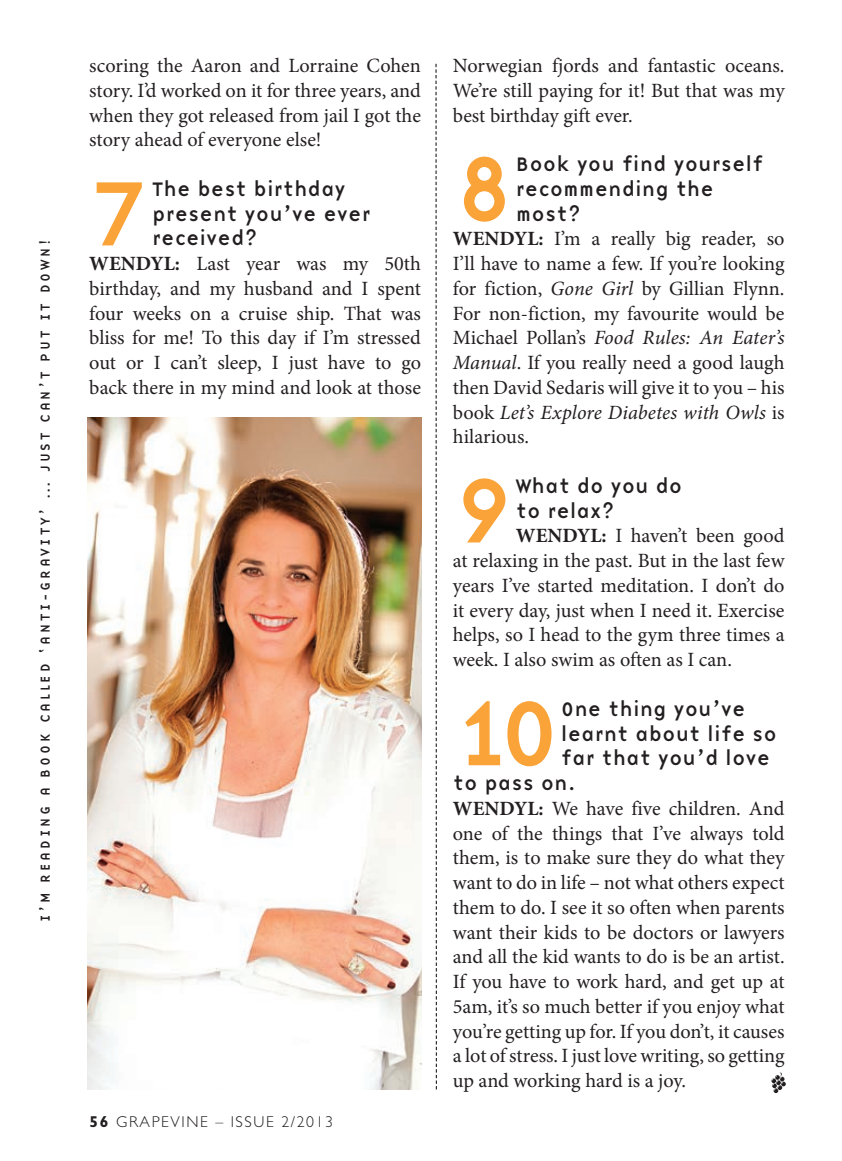
<style>
.page{position:relative;width:842px;height:1161px;background:#fff}
.page>*{position:absolute;margin:0;border:0;box-sizing:border-box;transform-origin:0 0}
.t1{font:94.5px "Base Nine";color:#f9a338}
.t2{font:20.25px/24.8px "Minion Pro";letter-spacing:-.005em;color:#231f20;text-align:justify}
.t3{font:20.25px/24.8px "Base Nine";color:#231f20}
.t4{font:300 15.75px "Gill Sans";letter-spacing:.1em;color:#231f20}
.t5{font:13.5px "Base Nine";letter-spacing:.2em;color:#231f20}
.s1{font-weight:700}
.s2{font-style:italic}
</style>
<div class="page">
<svg style="left:435px;top:64px;width:2px;height:1025px"></svg>
<img style="left:87px;top:418px;width:334px;height:671px">
<svg style="left:771px;top:1072px;width:15px;height:21px"></svg>
<p class="t5" style="left:35px;top:922px;width:684px;rotate:-90deg">I’m readi ng a boo k called ‘A nti -G ravi ty’ … just can’t put i t do wn!</p>
<p class="t2" style="left:89px;top:53px;width:333px">scoring the Aaron and Lorraine Cohen story. I’d worked on it for three years, and when they got released from jail I got the story ahead of everyone else!</p>
<h1 class="t1" style="left:89px;top:145px;width:65px">7</h1>
<p class="t3" style="left:152px;top:176px;width:220px">The best birthday present you’ve ever received?</p>
<p class="t2" style="left:89px;top:251px;width:333px"><span class="s1">WENDYL:</span> Last year was my 50th birthday, and my husband and I spent four weeks on a cruise ship. That was bliss for me! To this day if I’m stressed out or I can’t sleep, I just have to go back there in my mind and look at those</p>
<p class="t4" style="left:90px;top:1113px;width:245px"><span class="s1">56</span> GRAPEVINE – ISSUE 2/2013</p>
<p class="t2" style="left:453px;top:53px;width:333px">Norwegian fjords and fantastic oceans.<br>We’re still paying for it! But that was my best birthday gift ever.</p>
<h1 class="t1" style="left:453px;top:121px;width:65px">8</h1>
<p class="t3" style="left:516px;top:151px;width:249px">Book you find yourself recommending the most?</p>
<p class="t2" style="left:453px;top:227px;width:333px"><span class="s1">WENDYL:</span> I’m a really big reader, so I’ll have to name a few. If you’re looking for fiction, <span class="s2">Gone Girl</span> by Gillian Flynn.<br>For non-fiction, my favourite would be Michael Pollan’s <span class="s2">Food Rules: An Eater’s Manual</span>. If you really need a good laugh then David Sedaris will give it to you – his book <span class="s2">Let’s Explore Diabetes with Owls</span> is hilarious.</p>
<h1 class="t1" style="left:453px;top:442px;width:65px">9</h1>
<p class="t3" style="left:516px;top:473px;width:168px">What do you do to relax?</p>
<p class="t2" style="left:453px;top:524px;width:333px;text-indent:63px"><span class="s1">WENDYL:</span> I haven’t been good at relaxing in the past. But in the last few years I’ve started meditation. I don’t do it every day, just when I need it. Exercise helps, so I head to the gym three times a week. I also swim as often as I can.</p>
<h1 class="t1" style="left:453px;top:665px;width:110px">10</h1>
<p class="t3" style="left:561px;top:696px;width:186px">One thing you’ve</p>
<p class="t3" style="left:561px;top:721px;width:218px">learnt about life so</p>
<p class="t3" style="left:561px;top:745px;width:211px">far that you’d love</p>
<p class="t3" style="left:453px;top:770px;width:125px">to pass on.</p>
<p class="t2" style="left:453px;top:796px;width:333px"><span class="s1">WENDYL:</span> We have five children. And one of the things that I’ve always told them, is to make sure they do what they want to do in life – not what others expect them to do. I see it so often when parents want their kids to be doctors or lawyers and all the kid wants to do is be an artist.<br>If you have to work hard, and get up at 5am, it’s so much better if you enjoy what you’re getting up for. If you don’t, it causes a lot of stress. I just love writing, so getting up and working hard is a joy.</p>
</div>
